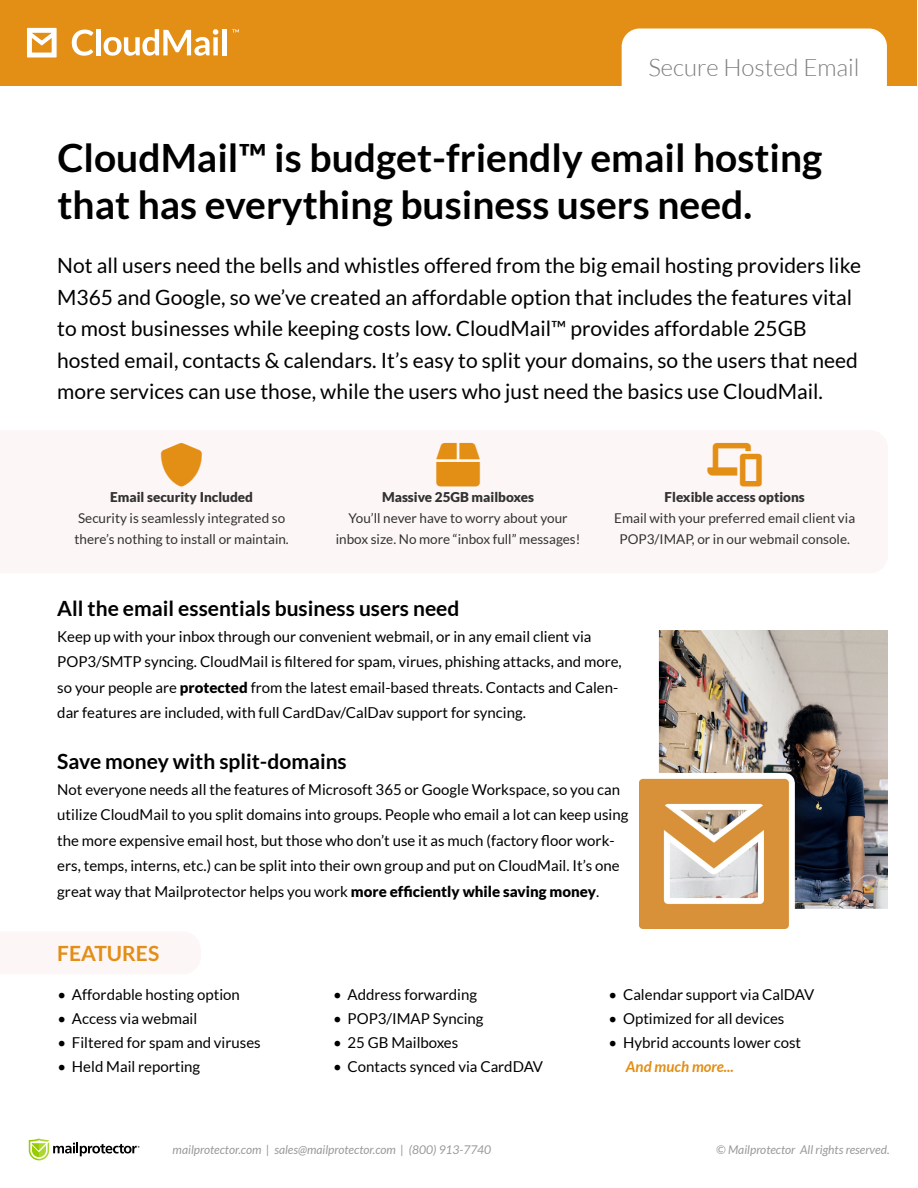
<style>
.page{position:relative;width:918px;height:1188px;background:#fff}
.page>*{position:absolute;margin:0;border:0;box-sizing:border-box;transform-origin:0 0}
.t1{font:700 39px/46.8px "Lato";color:#000}
.t2{font:300 24px "Lato";color:#7d7e80}
.t3{font:21px/31.5px "Lato";color:#000}
.t4{font:700 21px "Lato";color:#000}
.t5{font:700 21px "Lato";color:#e38e15}
.t6{font:15px/25.5px "Lato";color:#000}
.t7{font:italic 700 15px "Lato";color:#e38e15}
.t8{font:13.5px/21px "Lato";color:#323232;text-align:center}
.t9{font:900 13.5px "Lato";color:#323232}
.t10{font:italic 12px "Lato";color:#999}
.s1{font-weight:900}
</style>
<div class="page">
<div style="left:0;top:0;width:917px;height:86px;background:#e38e15"></div>
<div style="left:622px;top:28px;width:265px;height:86px;background:#fff;border-radius:18px"></div>
<svg style="left:27px;top:28px;width:30px;height:30px"></svg>
<svg style="left:72px;top:30px;width:22px;height:26px"></svg>
<div style="left:96px;top:29px;width:5px;height:26px;background:#fff"></div>
<svg style="left:104px;top:29px;width:114px;height:27px"></svg>
<div style="left:222px;top:29px;width:5px;height:26px;background:#fff"></div>
<svg style="left:232px;top:29px;width:7px;height:4px"></svg>
<img style="left:640px;top:630px;width:248px;height:298px">
<svg style="left:29px;top:1139px;width:111px;height:21px"></svg>
<h2 class="t2" style="left:648px;top:54px;width:213px">Secure Hosted Email</h2>
<h1 class="t1" style="left:57px;top:134px;width:767px">CloudMail™ is budget-friendly email hosting that has everything business users need.</h1>
<p class="t3" style="left:57px;top:250px;width:805px">Not all users need the bells and whistles offered from the big email hosting providers like M365 and Google, so we’ve created an affordable option that includes the features vital to most businesses while keeping costs low. CloudMail™ provides affordable 25GB hosted email, contacts &amp; calendars. It’s easy to split your domains, so the users that need more services can use those, while the users who just need the basics use CloudMail.</p>
<p class="t9" style="left:110px;top:489px;width:144px">Email security Included</p>
<p class="t8" style="left:74px;top:508px;width:216px;text-align:left">Security is seamlessly integrated so there’s nothing to install or maintain.</p>
<p class="t9" style="left:382px;top:489px;width:154px">Massive 25GB mailboxes</p>
<p class="t8" style="left:336px;top:508px;width:246px">You’ll never have to worry about your inbox size. No more “inbox full” messages!</p>
<p class="t9" style="left:665px;top:489px;width:142px">Flexible access options</p>
<p class="t8" style="left:614px;top:508px;width:242px">Email with your preferred email client via<br>POP3/IMAP, or in our webmail console.</p>
<h3 class="t4" style="left:57px;top:597px;width:404px">All the email essentials business users need</h3>
<p class="t6" style="left:57px;top:624px;width:566px">Keep up with your inbox through our convenient webmail, or in any email client via POP3/SMTP syncing. CloudMail is filtered for spam, virues, phishing attacks, and more, so your people are <span class="s1">protected</span> from the latest email-based threats. Contacts and Calen&shy;dar features are included, with full CardDav/CalDav support for syncing.</p>
<h3 class="t4" style="left:57px;top:750px;width:291px">Save money with split-domains</h3>
<p class="t6" style="left:57px;top:777px;width:573px">Not everyone needs all the features of Microsoft 365 or Google Workspace, so you can utilize CloudMail to you split domains into groups. People who email a lot can keep using the more expensive email host, but those who don’t use it as much (factory floor work&shy;ers, temps, interns, etc.) can be split into their own group and put on CloudMail. It’s one great way that Mailprotector helps you work <span class="s1">more efficiently while saving money</span>.</p>
<h3 class="t5" style="left:57px;top:942px;width:103px">FEATURES</h3>
<p class="t6" style="left:57px;top:982px;width:184px">• Affordable hosting option</p>
<p class="t6" style="left:57px;top:1006px;width:141px">• Access via webmail</p>
<p class="t6" style="left:57px;top:1030px;width:205px">• Filtered for spam and viruses</p>
<p class="t6" style="left:57px;top:1054px;width:144px">• Held Mail reporting</p>
<p class="t6" style="left:333px;top:982px;width:146px">• Address forwarding</p>
<p class="t6" style="left:333px;top:1006px;width:152px">• POP3/IMAP Syncing</p>
<p class="t6" style="left:333px;top:1030px;width:127px">• 25 GB Mailboxes</p>
<p class="t6" style="left:333px;top:1054px;width:212px">• Contacts synced via CardDAV</p>
<p class="t6" style="left:609px;top:982px;width:207px">• Calendar support via CalDAV</p>
<p class="t6" style="left:609px;top:1006px;width:177px">• Optimized for all devices</p>
<p class="t6" style="left:609px;top:1030px;width:194px">• Hybrid accounts lower cost</p>
<p class="t7" style="left:626px;top:1058px;width:109px">And much more...</p>
<p class="t10" style="left:173px;top:1143px;width:320px">mailprotector.com | sales@mailprotector.com | (800) 913-7740</p>
<p class="t10" style="left:716px;top:1143px;width:175px">© Mailprotector All rights reserved.</p>
</div>
